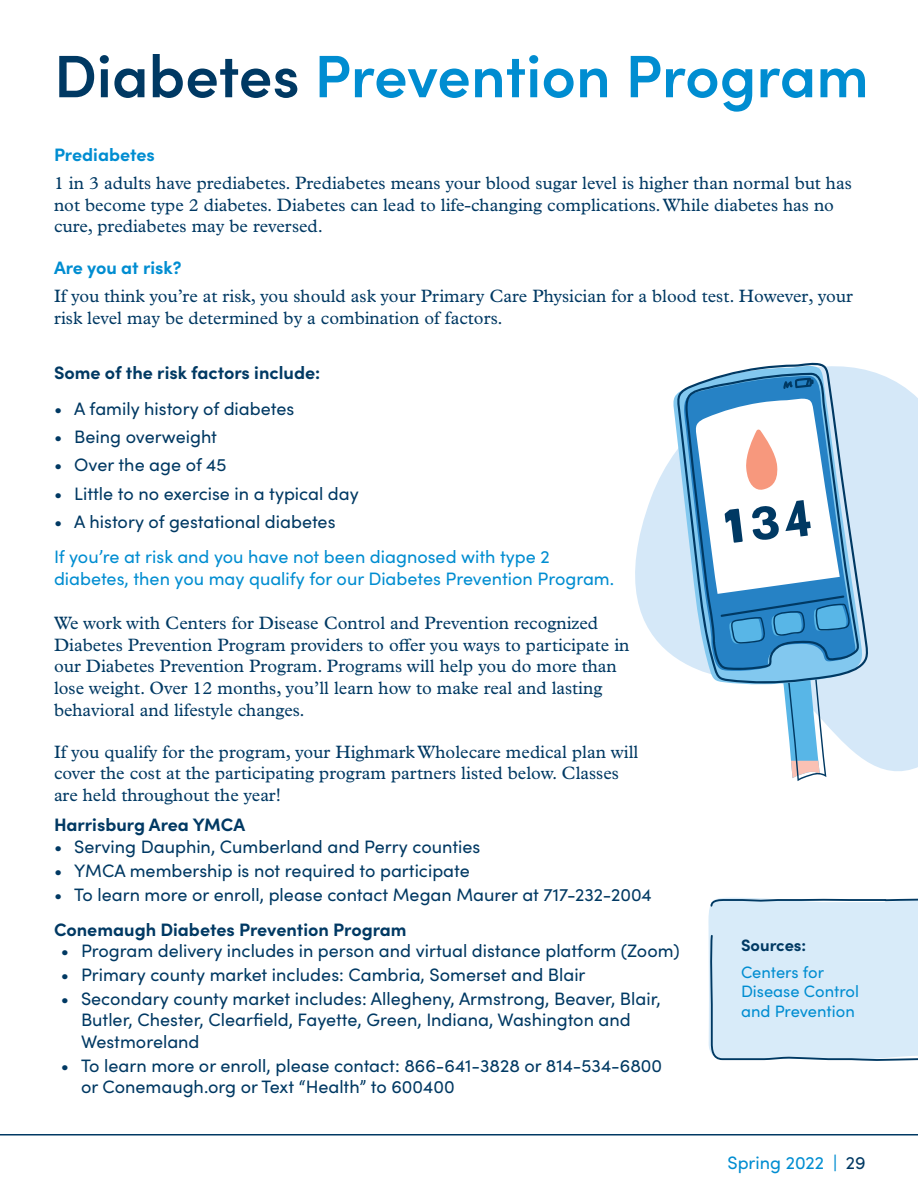
<style>
.page{position:relative;width:918px;height:1188px;background:#fff}
.page>*{position:absolute;margin:0;border:0;box-sizing:border-box;transform-origin:0 0}
.t1{font:600 60px "Sofia Pro";letter-spacing:-.005em;color:#008dd1}
.t2{font:18px/21.6px "Plantin MT Pro";color:#003963}
.t3{font:18px/21.6px "Sofia Pro";color:#003963}
.t4{font:18px/21.6px "Sofia Pro";color:#008dd1}
.t5{font:700 18px "Sofia Pro";color:#003963}
.t6{font:700 18px "Sofia Pro";color:#008dd1}
.t7{font:16.5px/26.2px "Sofia Pro";color:#008dd1}
.s1{color:#003963}
.s2{font-weight:700;color:#003963}
.s3{font-weight:600}
</style>
<div class="page">
<hr style="left:0;top:1134px;width:918px;height:2px;background:#003963">
<svg style="left:635px;top:371px;width:283px;height:400px;fill:#d5e8f8"></svg>
<svg style="left:673px;top:371px;width:190px;height:314px"></svg>
<svg style="left:677px;top:362px;width:192px;height:321px;fill:#d5e8f8"></svg>
<svg style="left:685px;top:373px;width:174px;height:297px;background:#7cb0d4"></svg>
<svg style="left:696px;top:396px;width:154px;height:385px"></svg>
<svg style="left:708px;top:897px;width:210px;height:164px;background:#d2e6f4"></svg>
<h2 class="t1" style="left:54px;top:31px;width:816px"><span class="s1">Diabetes</span> Prevention Program</h2>
<p class="t6" style="left:54px;top:140px;width:102px">Prediabetes</p>
<p class="t2" style="left:54px;top:172px;width:799px">1 in 3 adults have prediabetes. Prediabetes means your blood sugar level is higher than normal but has not become type 2 diabetes. Diabetes can lead to life-changing complications.While diabetes has no cure, prediabetes may be reversed.</p>
<p class="t6" style="left:54px;top:254px;width:129px">Are you at risk?</p>
<p class="t2" style="left:54px;top:286px;width:800px">If you think you’re at risk, you should ask your Primary Care Physician for a blood test. However, your risk level may be determined by a combination of factors.</p>
<p class="t5" style="left:54px;top:359px;width:268px">Some of the risk factors include:</p>
<p class="t3" style="left:54px;top:396px;width:242px">• A family history of diabetes</p>
<p class="t3" style="left:54px;top:425px;width:165px">• Being overweight</p>
<p class="t3" style="left:54px;top:453px;width:174px">• Over the age of 45</p>
<p class="t3" style="left:54px;top:482px;width:306px">• Little to no exercise in a typical day</p>
<p class="t3" style="left:54px;top:510px;width:283px">• A history of gestational diabetes</p>
<p class="t4" style="left:54px;top:545px;width:562px">If you’re at risk and you have not been diagnosed with type 2 diabetes, then you may qualify for our Diabetes Prevention Program.</p>
<p class="t2" style="left:54px;top:613px;width:577px">We work with Centers for Disease Control and Prevention recognized Diabetes Prevention Program providers to ofer you ways to participate in our Diabetes Prevention Program. Programs will help you do more than lose weight. Over 12 months, you’ll learn how to make real and lasting behavioral and lifestyle changes.</p>
<p class="t2" style="left:54px;top:741px;width:586px">If you qualify for the program, your Highmark Wholecare medical plan will cover the cost at the participating program partners listed below. Classes are held throughout the year!</p>
<p class="t5" style="left:54px;top:811px;width:193px">Harrisburg Area YMCA</p>
<p class="t3" style="left:54px;top:835px;width:428px">• Serving Dauphin, Cumberland and Perry counties</p>
<p class="t3" style="left:54px;top:859px;width:417px">• YMCA membership is not required to participate</p>
<p class="t3" style="left:54px;top:882px;width:599px">• To learn more or enroll, please contact Megan Maurer at 717-232-2004</p>
<p class="t5" style="left:54px;top:916px;width:354px">Conemaugh Diabetes Prevention Program</p>
<p class="t3" style="left:61px;top:939px;width:621px">• Program delivery includes in person and virtual distance platform (Zoom)</p>
<p class="t3" style="left:61px;top:963px;width:526px">• Primary county market includes: Cambria, Somerset and Blair</p>
<p class="t3" style="left:81px;top:987px;width:581px;text-indent:-20px">• Secondary county market includes: Allegheny, Armstrong, Beaver, Blair,<br>Butler, Chester, Clearfeld, Fayette, Green, Indiana, Washington and<br>Westmoreland</p>
<p class="t3" style="left:81px;top:1054px;width:583px;text-indent:-20px">• To learn more or enroll, please contact: 866-641-3828 or 814-534-6800 or Conemaugh.org or Text “Health” to 600400</p>
<p class="t7" style="left:741px;top:932px;width:85px"><span class="s2">Sources:<br></span>Centers for</p>
<p class="t7" style="left:741px;top:981px;width:119px;line-height:19.5px">Disease Control and Prevention</p>
<p class="t4" style="left:728px;top:1151px;width:140px">Spring 2022 <span class="s3">|</span> <span class="s1">29</span></p>
</div>
